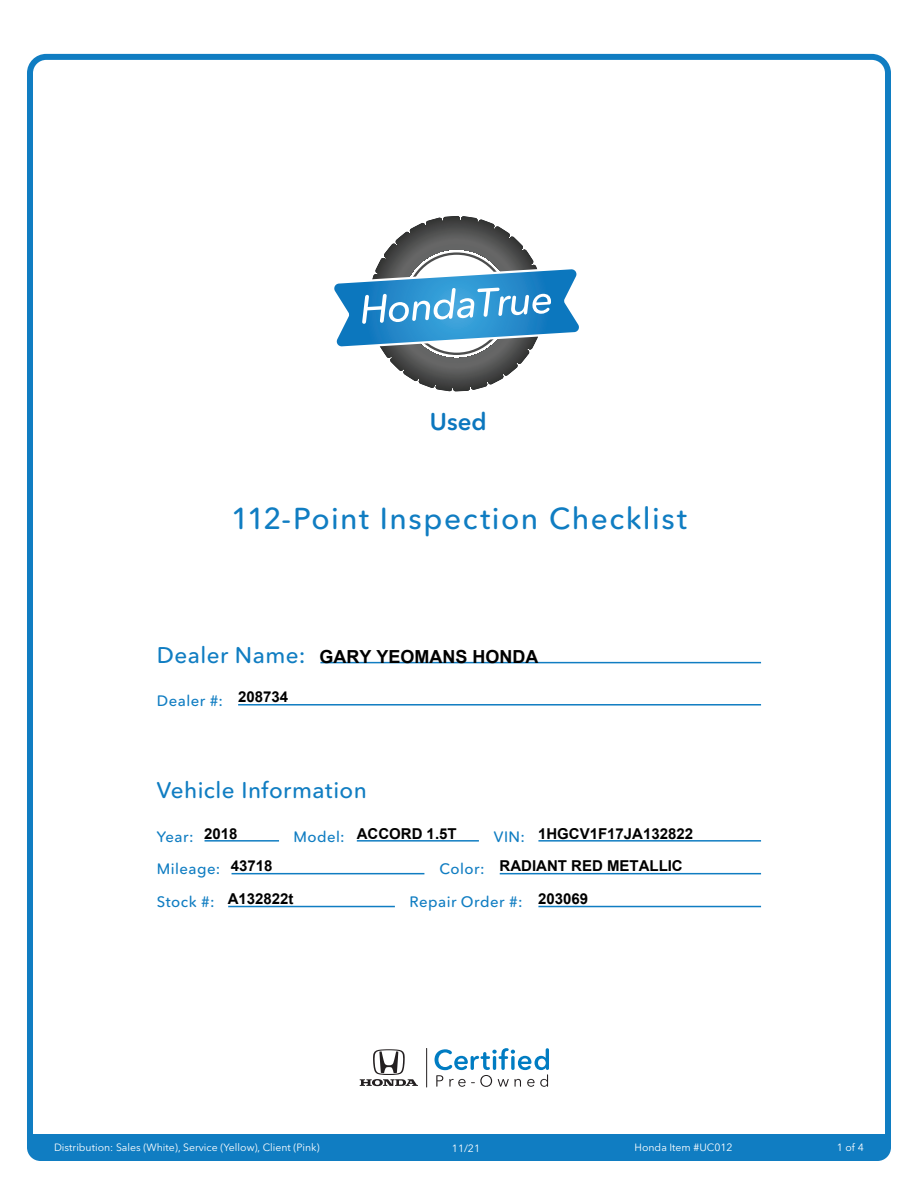
<style>
.page{position:relative;width:918px;height:1188px;background:#fff}
.page>*{position:absolute;margin:0;border:0;box-sizing:border-box;transform-origin:0 0}
.t1{font:500 30px "Avenir Next Rounded Std";letter-spacing:.05em;color:#107dc2}
.t2{font:600 24px "Avenir Next Rounded Std";color:#0c77be}
.t3{font:500 22.5px "Avenir Next Rounded Std";letter-spacing:.02em;color:#107dc2}
.t4{font:700 18px "Arial";color:#000}
.t5{font:700 15px "Arial";color:#000}
.t6{font:500 15px "Avenir Next Rounded Std";letter-spacing:.03em;color:#107dc2}
.t7{font:10.5px "Avenir Next Rounded Std";color:#fff}
</style>
<div class="page">
<div style="left:27px;top:54px;width:864px;height:1107px;border:6px solid #107dc2;border-radius:16px"></div>
<div style="left:27px;top:1134px;width:864px;height:27px;background:#107dc2"></div>
<hr style="left:320px;top:662px;width:441px;height:1px;background:#107dc2">
<hr style="left:205px;top:840px;width:74px;height:2px;background:#107dc2">
<hr style="left:238px;top:704px;width:523px;height:2px;background:#107dc2">
<hr style="left:232px;top:873px;width:192px;height:1px;background:#107dc2">
<hr style="left:357px;top:840px;width:122px;height:2px;background:#107dc2">
<hr style="left:500px;top:873px;width:261px;height:1px;background:#107dc2">
<hr style="left:228px;top:906px;width:167px;height:1px;background:#107dc2">
<hr style="left:538px;top:840px;width:223px;height:2px;background:#107dc2">
<hr style="left:538px;top:906px;width:223px;height:1px;background:#107dc2">
<svg style="left:334px;top:216px;width:245px;height:176px"></svg>
<svg style="left:435px;top:1048px;width:114px;height:39px"></svg>
<svg style="left:360px;top:1049px;width:58px;height:37px"></svg>
<hr style="left:426px;top:1048px;width:1px;height:39px;background:#231f20">
<h2 class="t2" style="left:430px;top:407px;width:58px">Used</h2>
<h1 class="t1" style="left:231px;top:500px;width:457px">112-Point Inspection Checklist</h1>
<h3 class="t3" style="left:157px;top:642px;width:150px">Dealer Name:</h3>
<h3 class="t6" style="left:157px;top:691px;width:68px">Dealer #:</h3>
<h3 class="t5" style="left:238px;top:689px;width:52px">208734</h3>
<h3 class="t4" style="left:320px;top:647px;width:220px">GARY YEOMANS HONDA</h3>
<h3 class="t3" style="left:157px;top:777px;width:211px">Vehicle Information</h3>
<h3 class="t6" style="left:157px;top:827px;width:38px">Year:</h3>
<h3 class="t5" style="left:204px;top:825px;width:35px">2018</h3>
<h3 class="t5" style="left:357px;top:825px;width:101px">ACCORD 1.5T</h3>
<h3 class="t5" style="left:538px;top:825px;width:157px">1HGCV1F17JA132822</h3>
<h3 class="t5" style="left:231px;top:858px;width:43px">43718</h3>
<h3 class="t5" style="left:500px;top:858px;width:185px">RADIANT RED METALLIC</h3>
<h3 class="t5" style="left:228px;top:891px;width:67px">A132822t</h3>
<h3 class="t5" style="left:538px;top:891px;width:52px">203069</h3>
<h3 class="t6" style="left:293px;top:827px;width:53px">Model:</h3>
<h3 class="t6" style="left:494px;top:827px;width:33px">VIN:</h3>
<h3 class="t6" style="left:157px;top:860px;width:65px">Mileage:</h3>
<h3 class="t6" style="left:439px;top:860px;width:47px">Color:</h3>
<h3 class="t6" style="left:157px;top:893px;width:59px">Stock #:</h3>
<h3 class="t6" style="left:410px;top:893px;width:114px">Repair Order #:</h3>
<p class="t7" style="left:54px;top:1141px;width:267px">Distribution: Sales (White), Service (Yellow), Client (Pink)</p>
<p class="t7" style="left:452px;top:1142px;width:30px">11/21</p>
<p class="t7" style="left:635px;top:1141px;width:100px">Honda Item #UC012</p>
<p class="t7" style="left:837px;top:1141px;width:29px">1 of 4</p>
</div>
